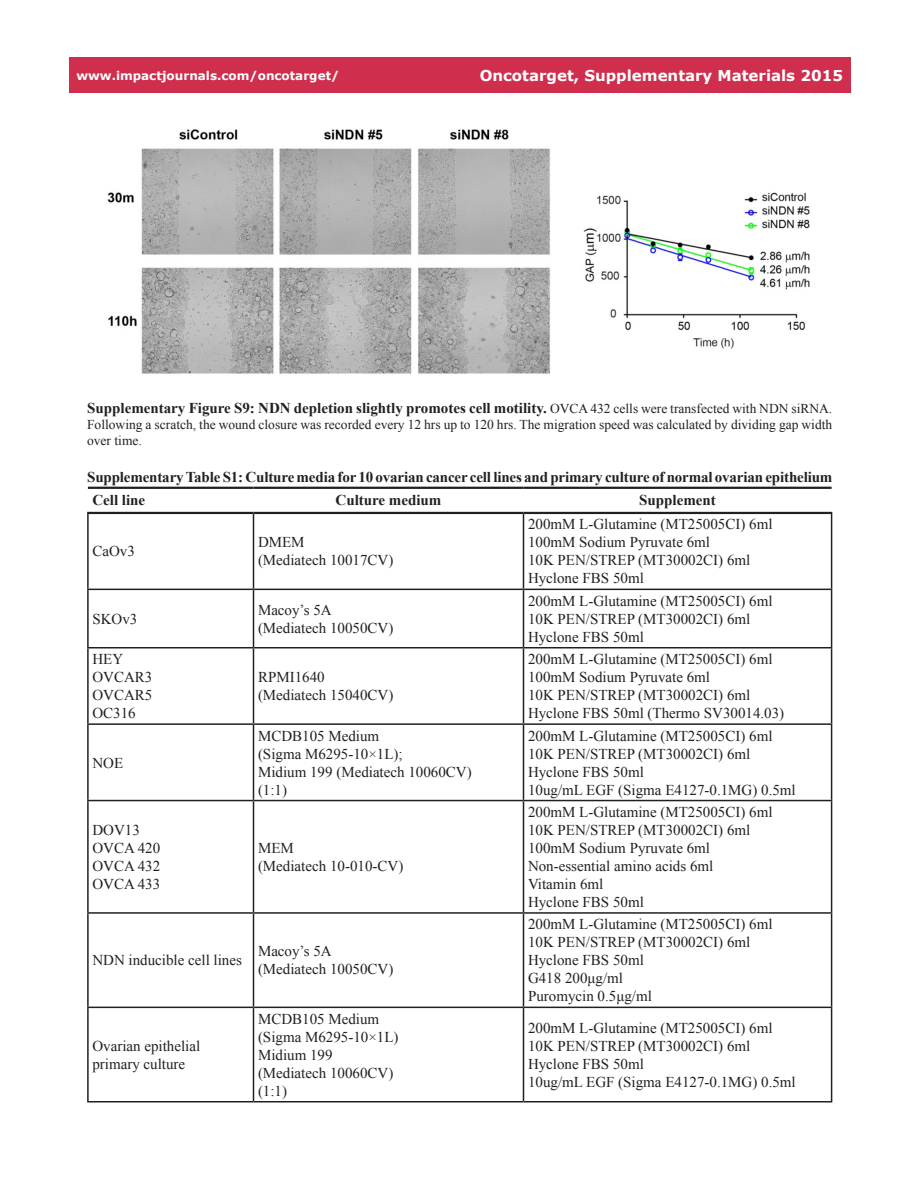
<style>
.page{position:relative;width:918px;height:1188px;background:#fff}
.page>*{position:absolute;margin:0;border:0;box-sizing:border-box;transform-origin:0 0}
.TableText{font:15px/18px "Times New Roman";color:#231f20}
.FigureText{font:700 15px "Times New Roman";color:#231f20}
.TableTitle{font:700 15px "Times New Roman";letter-spacing:-.01em;color:#231f20}
.t1{font:700 15px "Verdana";color:#fff}
.Table_head{font:700 15px "Times New Roman";color:#231f20}
.FigureText-2{font:13.5px/16.2px "Times New Roman";color:#231f20}
.t2{font:700 12px "Verdana";color:#fff}
.s1{font-weight:400;font-size:13.5px}
</style>
<div class="page">
<div style="left:69px;top:57px;width:781px;height:36px;background:#cf2e4c"></div>
<img style="left:107px;top:129px;width:703px;height:245px">
<svg style="left:88px;top:511px;width:744px;height:1px"></svg>
<hr style="left:253px;top:514px;width:1px;height:75px;background:#231f20">
<hr style="left:523px;top:514px;width:1px;height:75px;background:#231f20">
<hr style="left:87px;top:589px;width:167px;height:1px;background:#231f20">
<hr style="left:254px;top:589px;width:270px;height:1px;background:#231f20">
<hr style="left:253px;top:590px;width:1px;height:57px;background:#231f20">
<hr style="left:524px;top:589px;width:308px;height:1px;background:#231f20">
<hr style="left:523px;top:590px;width:1px;height:57px;background:#231f20">
<hr style="left:87px;top:647px;width:167px;height:1px;background:#231f20">
<hr style="left:254px;top:647px;width:270px;height:1px;background:#231f20">
<hr style="left:253px;top:648px;width:1px;height:75px;background:#231f20">
<hr style="left:524px;top:647px;width:308px;height:1px;background:#231f20">
<hr style="left:523px;top:648px;width:1px;height:75px;background:#231f20">
<hr style="left:87px;top:723px;width:167px;height:2px;background:#231f20">
<hr style="left:254px;top:723px;width:270px;height:2px;background:#231f20">
<hr style="left:253px;top:725px;width:1px;height:75px;background:#231f20">
<hr style="left:524px;top:723px;width:308px;height:2px;background:#231f20">
<hr style="left:523px;top:725px;width:1px;height:75px;background:#231f20">
<hr style="left:87px;top:800px;width:167px;height:1px;background:#231f20">
<hr style="left:254px;top:800px;width:270px;height:1px;background:#231f20">
<hr style="left:253px;top:801px;width:1px;height:111px;background:#231f20">
<hr style="left:524px;top:800px;width:308px;height:1px;background:#231f20">
<hr style="left:523px;top:801px;width:1px;height:111px;background:#231f20">
<hr style="left:87px;top:912px;width:167px;height:2px;background:#231f20">
<hr style="left:254px;top:912px;width:270px;height:2px;background:#231f20">
<hr style="left:253px;top:914px;width:1px;height:93px;background:#231f20">
<hr style="left:524px;top:912px;width:308px;height:2px;background:#231f20">
<hr style="left:523px;top:914px;width:1px;height:93px;background:#231f20">
<hr style="left:87px;top:1007px;width:167px;height:1px;background:#231f20">
<hr style="left:254px;top:1007px;width:270px;height:1px;background:#231f20">
<hr style="left:253px;top:1008px;width:1px;height:93px;background:#231f20">
<hr style="left:524px;top:1007px;width:308px;height:1px;background:#231f20">
<hr style="left:523px;top:1008px;width:1px;height:93px;background:#231f20">
<hr style="left:88px;top:487px;width:166px;height:2px;background:#231f20">
<hr style="left:254px;top:487px;width:270px;height:2px;background:#231f20">
<hr style="left:524px;top:487px;width:308px;height:2px;background:#231f20">
<hr style="left:87px;top:512px;width:167px;height:2px;background:#231f20">
<hr style="left:254px;top:512px;width:270px;height:2px;background:#231f20">
<hr style="left:524px;top:512px;width:308px;height:2px;background:#231f20">
<hr style="left:87px;top:514px;width:2px;height:75px;background:#231f20">
<hr style="left:831px;top:514px;width:1px;height:75px;background:#231f20">
<hr style="left:87px;top:590px;width:2px;height:57px;background:#231f20">
<hr style="left:831px;top:590px;width:1px;height:57px;background:#231f20">
<hr style="left:87px;top:648px;width:2px;height:75px;background:#231f20">
<hr style="left:831px;top:648px;width:1px;height:75px;background:#231f20">
<hr style="left:87px;top:725px;width:2px;height:75px;background:#231f20">
<hr style="left:831px;top:725px;width:1px;height:75px;background:#231f20">
<hr style="left:87px;top:801px;width:2px;height:111px;background:#231f20">
<hr style="left:831px;top:801px;width:1px;height:111px;background:#231f20">
<hr style="left:87px;top:914px;width:2px;height:93px;background:#231f20">
<hr style="left:831px;top:914px;width:1px;height:93px;background:#231f20">
<hr style="left:87px;top:1008px;width:2px;height:93px;background:#231f20">
<hr style="left:831px;top:1008px;width:1px;height:93px;background:#231f20">
<hr style="left:87px;top:1101px;width:167px;height:1px;background:#231f20">
<hr style="left:254px;top:1101px;width:270px;height:1px;background:#231f20">
<hr style="left:524px;top:1101px;width:308px;height:1px;background:#231f20">
<p class="t2" style="left:76px;top:68px;width:264px">www.impactjournals.com/oncotarget/</p>
<p class="t1" style="left:480px;top:66px;width:365px">Oncotarget, Supplementary Materials 2015</p>
<p class="FigureText" style="left:87px;top:397px;width:747px">Supplementary Figure S9: NDN depletion slightly promotes cell motility. <span class="s1">OVCA 432 cells were transfected with NDN siRNA.</span></p>
<p class="FigureText-2" style="left:87px;top:416px;width:747px">Following a scratch, the wound closure was recorded every 12 hrs up to 120 hrs. The migration speed was calculated by dividing gap width over time.</p>
<p class="TableTitle" style="left:87px;top:467px;width:747px">Supplementary Table S1: Culture media for 10 ovarian cancer cell lines and primary culture of normal ovarian epithelium</p>
<p class="Table_head" style="left:92px;top:490px;width:54px">Cell line</p>
<p class="Table_head" style="left:336px;top:490px;width:107px">Culture medium</p>
<p class="Table_head" style="left:639px;top:490px;width:78px">Supplement</p>
<p class="TableText" style="left:92px;top:542px;width:44px">CaOv3</p>
<p class="TableText" style="left:528px;top:515px;width:246px">200mM L-Glutamine (MT25005CI) 6ml</p>
<p class="TableText" style="left:528px;top:533px;width:184px">100mM Sodium Pyruvate 6ml</p>
<p class="TableText" style="left:528px;top:551px;width:224px">10K PEN/STREP (MT30002CI) 6ml</p>
<p class="TableText" style="left:528px;top:569px;width:117px">Hyclone FBS 50ml</p>
<p class="TableText" style="left:258px;top:533px;width:48px">DMEM</p>
<p class="TableText" style="left:258px;top:551px;width:137px">(Mediatech 10017CV)</p>
<p class="TableText" style="left:92px;top:609px;width:46px">SKOv3</p>
<p class="TableText" style="left:92px;top:650px;width:32px">HEY</p>
<p class="TableText" style="left:92px;top:668px;width:62px">OVCAR3</p>
<p class="TableText" style="left:92px;top:686px;width:62px">OVCAR5</p>
<p class="TableText" style="left:92px;top:704px;width:45px">OC316</p>
<p class="TableText" style="left:92px;top:753px;width:32px">NOE</p>
<p class="TableText" style="left:92px;top:821px;width:49px">DOV13</p>
<p class="TableText" style="left:92px;top:839px;width:69px">OVCA 420</p>
<p class="TableText" style="left:92px;top:857px;width:69px">OVCA 432</p>
<p class="TableText" style="left:92px;top:875px;width:69px">OVCA 433</p>
<p class="TableText" style="left:258px;top:600px;width:75px">Macoy’s 5A</p>
<p class="TableText" style="left:258px;top:618px;width:137px">(Mediatech 10050CV)</p>
<p class="TableText" style="left:258px;top:668px;width:68px">RPMI1640</p>
<p class="TableText" style="left:258px;top:686px;width:137px">(Mediatech 15040CV)</p>
<p class="TableText" style="left:258px;top:726px;width:123px">MCDB105 Medium</p>
<p class="TableText" style="left:258px;top:744px;width:146px">(Sigma M6295-10×1L);</p>
<p class="TableText" style="left:258px;top:762px;width:215px">Midium 199 (Mediatech 10060CV)</p>
<p class="TableText" style="left:258px;top:780px;width:31px">(1:1)</p>
<p class="TableText" style="left:258px;top:839px;width:37px">MEM</p>
<p class="TableText" style="left:258px;top:857px;width:147px">(Mediatech 10-010-CV)</p>
<p class="TableText" style="left:92px;top:951px;width:151px">NDN inducible cell lines</p>
<p class="TableText" style="left:92px;top:1037px;width:109px">Ovarian epithelial primary culture</p>
<p class="TableText" style="left:258px;top:942px;width:75px">Macoy’s 5A</p>
<p class="TableText" style="left:258px;top:960px;width:137px">(Mediatech 10050CV)</p>
<p class="TableText" style="left:258px;top:1010px;width:123px">MCDB105 Medium</p>
<p class="TableText" style="left:258px;top:1028px;width:142px">(Sigma M6295-10×1L)</p>
<p class="TableText" style="left:258px;top:1046px;width:76px">Midium 199</p>
<p class="TableText" style="left:258px;top:1064px;width:137px">(Mediatech 10060CV)</p>
<p class="TableText" style="left:258px;top:1082px;width:31px">(1:1)</p>
<p class="TableText" style="left:528px;top:591px;width:246px">200mM L-Glutamine (MT25005CI) 6ml</p>
<p class="TableText" style="left:528px;top:609px;width:224px">10K PEN/STREP (MT30002CI) 6ml</p>
<p class="TableText" style="left:528px;top:627px;width:117px">Hyclone FBS 50ml</p>
<p class="TableText" style="left:528px;top:650px;width:246px">200mM L-Glutamine (MT25005CI) 6ml</p>
<p class="TableText" style="left:528px;top:668px;width:184px">100mM Sodium Pyruvate 6ml</p>
<p class="TableText" style="left:528px;top:686px;width:224px">10K PEN/STREP (MT30002CI) 6ml</p>
<p class="TableText" style="left:528px;top:704px;width:258px">Hyclone FBS 50ml (Thermo SV30014.03)</p>
<p class="TableText" style="left:528px;top:726px;width:246px">200mM L-Glutamine (MT25005CI) 6ml</p>
<p class="TableText" style="left:528px;top:744px;width:224px">10K PEN/STREP (MT30002CI) 6ml</p>
<p class="TableText" style="left:528px;top:762px;width:117px">Hyclone FBS 50ml</p>
<p class="TableText" style="left:528px;top:780px;width:269px">10ug/mL EGF (Sigma E4127-0.1MG) 0.5ml</p>
<p class="TableText" style="left:528px;top:803px;width:246px">200mM L-Glutamine (MT25005CI) 6ml</p>
<p class="TableText" style="left:528px;top:821px;width:224px">10K PEN/STREP (MT30002CI) 6ml</p>
<p class="TableText" style="left:528px;top:839px;width:184px">100mM Sodium Pyruvate 6ml</p>
<p class="TableText" style="left:528px;top:857px;width:187px">Non-essential amino acids 6ml</p>
<p class="TableText" style="left:528px;top:875px;width:77px">Vitamin 6ml</p>
<p class="TableText" style="left:528px;top:893px;width:117px">Hyclone FBS 50ml</p>
<p class="TableText" style="left:528px;top:915px;width:246px">200mM L-Glutamine (MT25005CI) 6ml</p>
<p class="TableText" style="left:528px;top:933px;width:224px">10K PEN/STREP (MT30002CI) 6ml</p>
<p class="TableText" style="left:528px;top:951px;width:117px">Hyclone FBS 50ml</p>
<p class="TableText" style="left:528px;top:969px;width:97px">G418 200μg/ml</p>
<p class="TableText" style="left:528px;top:987px;width:125px">Puromycin 0.5μg/ml</p>
<p class="TableText" style="left:528px;top:1019px;width:246px">200mM L-Glutamine (MT25005CI) 6ml</p>
<p class="TableText" style="left:528px;top:1037px;width:224px">10K PEN/STREP (MT30002CI) 6ml</p>
<p class="TableText" style="left:528px;top:1055px;width:117px">Hyclone FBS 50ml</p>
<p class="TableText" style="left:528px;top:1073px;width:269px">10ug/mL EGF (Sigma E4127-0.1MG) 0.5ml</p>
</div>
